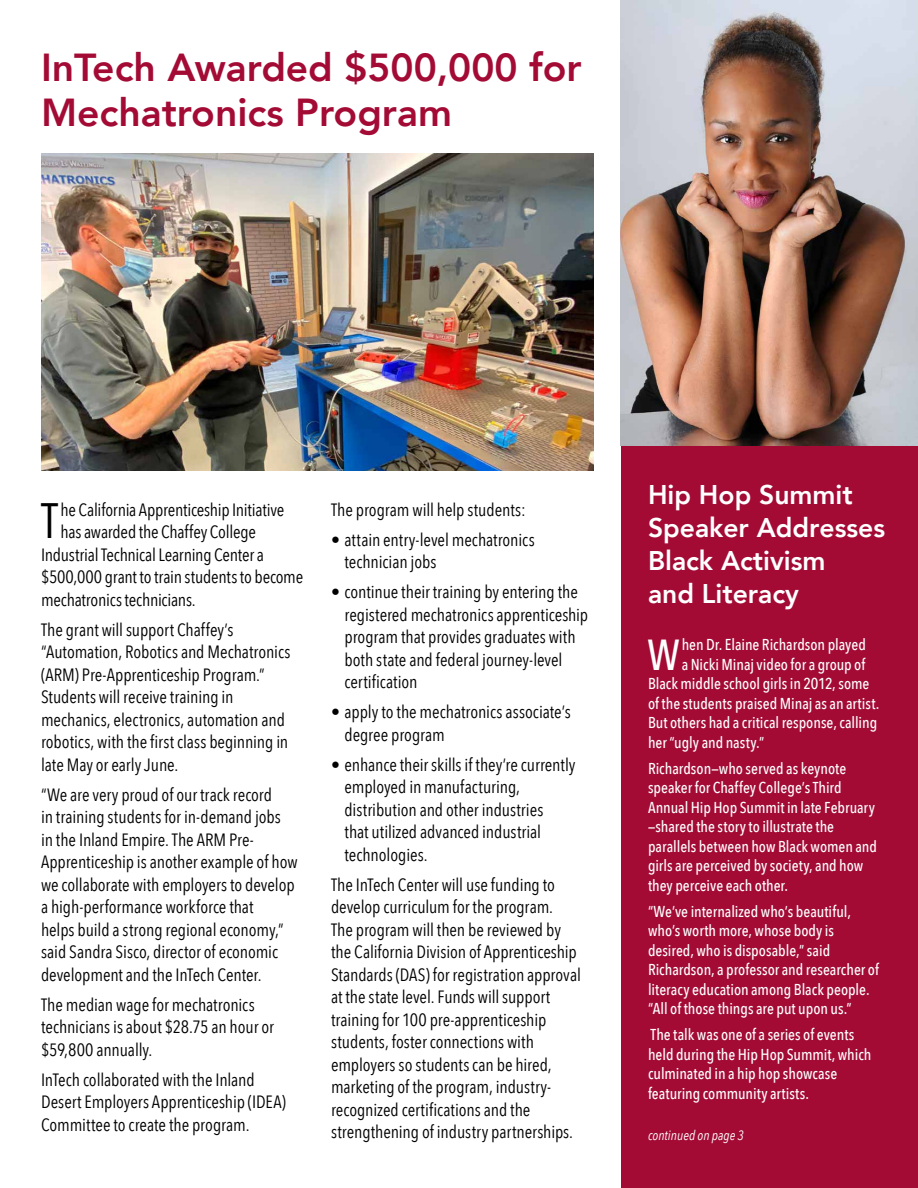
<style>
.page{position:relative;width:918px;height:1188px;background:#fff}
.page>*{position:absolute;margin:0;border:0;box-sizing:border-box;transform-origin:0 0}
.Story_-_Copy{font:49.5px "Avenir Next Condensed";color:#000}
.Story_-_Body_Copy_Wh{font:500 43.35px "Avenir Next Condensed";color:#fff}
.Story_-_Header_1{font:800 39px/45px "Avenir";color:#a30b35}
.Story_-_Header_1_whi{font:800 27px/33px "Avenir";color:#fff}
.Story_-_Copy-2{font:17.85px/22.5px "Avenir Next Condensed";letter-spacing:-.005em;color:#000}
.Story_-_Body_Copy_Wh-2{font:500 15.75px/19.5px "Avenir Next Condensed";color:#fff}
.Story_-_Cont_Note{font:italic 13.5px "Avenir Next Condensed";color:#fff}
</style>
<div class="page">
<div style="left:621px;top:0;width:296px;height:1188px;background:#a30b35"></div>
<img style="left:621px;top:0;width:296px;height:446px">
<img style="left:41px;top:153px;width:553px;height:318px">
<p class="Story_-_Header_1" style="left:41px;top:45px;width:542px">InTech Awarded $500,000 for<br>Mechatronics Program</p>
<p class="Story_-_Copy" style="left:41px;top:479px;width:18px">T</p>
<p class="Story_-_Copy-2" style="left:60px;top:497px;width:225px">he California Apprenticeship Initiative</p>
<p class="Story_-_Copy-2" style="left:60px;top:520px;width:197px">has awarded the Chaffey College</p>
<p class="Story_-_Copy-2" style="left:41px;top:542px;width:224px">Industrial Technical Learning Center a</p>
<p class="Story_-_Copy-2" style="left:41px;top:565px;width:264px">$500,000 grant to train students to become</p>
<p class="Story_-_Copy-2" style="left:41px;top:587px;width:156px">mechatronics technicians.</p>
<p class="Story_-_Copy-2" style="left:41px;top:617px;width:251px">The grant will support Chaffey’s “Automation, Robotics and Mechatronics (ARM) Pre-Apprenticeship Program.” Students will receive training in mechanics, electronics, automation and robotics, with the first class beginning in late May or early June.</p>
<p class="Story_-_Copy-2" style="left:41px;top:782px;width:258px">“We are very proud of our track record<br>in training students for in-demand jobs<br>in the Inland Empire. The ARM Pre-Apprenticeship is another example of how we collaborate with employers to develop a high-performance workforce that<br>helps build a strong regional economy,” said Sandra Sisco, director of economic development and the InTech Center.</p>
<p class="Story_-_Copy-2" style="left:41px;top:992px;width:234px">The median wage for mechatronics technicians is about $28.75 an hour or $59,800 annually.</p>
<p class="Story_-_Copy-2" style="left:41px;top:1068px;width:247px">InTech collaborated with the Inland<br>Desert Employers Apprenticeship (IDEA)<br>Committee to create the program.</p>
<p class="Story_-_Copy-2" style="left:331px;top:497px;width:196px">The program will help students:</p>
<p class="Story_-_Copy-2" style="left:345px;top:527px;width:192px;text-indent:-14px">• attain entry-level mechatronics technician jobs</p>
<p class="Story_-_Copy-2" style="left:345px;top:580px;width:245px;text-indent:-14px">• continue their training by entering the registered mechatronics apprenticeship program that provides graduates with both state and federal journey-level certification</p>
<p class="Story_-_Copy-2" style="left:345px;top:700px;width:228px;text-indent:-14px">• apply to the mechatronics associate’s degree program</p>
<p class="Story_-_Copy-2" style="left:345px;top:753px;width:233px;text-indent:-14px">• enhance their skills if they’re currently employed in manufacturing, distribution and other industries<br>that utilized advanced industrial technologies.</p>
<p class="Story_-_Copy-2" style="left:331px;top:873px;width:251px">The InTech Center will use funding to develop curriculum for the program.<br>The program will then be reviewed by the California Division of Apprenticeship Standards (DAS) for registration approval at the state level. Funds will support training for 100 pre-apprenticeship students, foster connections with employers so students can be hired, marketing of the program, industry&shy;recognized certifications and the strengthening of industry partnerships.</p>
<p class="Story_-_Header_1_whi" style="left:648px;top:478px;width:239px">Hip Hop Summit<br>Speaker Addresses<br>Black Activism<br>and Literacy</p>
<p class="Story_-_Body_Copy_Wh" style="left:647px;top:628px;width:34px">W</p>
<p class="Story_-_Body_Copy_Wh-2" style="left:682px;top:635px;width:186px">hen Dr. Elaine Richardson played</p>
<p class="Story_-_Body_Copy_Wh-2" style="left:682px;top:654px;width:185px">a Nicki Minaj video for a group of</p>
<p class="Story_-_Body_Copy_Wh-2" style="left:648px;top:674px;width:223px">Black middle school girls in 2012, some</p>
<p class="Story_-_Body_Copy_Wh-2" style="left:648px;top:693px;width:233px">of the students praised Minaj as an artist.</p>
<p class="Story_-_Body_Copy_Wh-2" style="left:648px;top:713px;width:231px">But others had a critical response, calling</p>
<p class="Story_-_Body_Copy_Wh-2" style="left:648px;top:732px;width:118px">her “ugly and nasty.”</p>
<p class="Story_-_Body_Copy_Wh-2" style="left:648px;top:758px;width:231px">Richardson—who served as keynote speaker for Chaffey College’s Third Annual Hip Hop Summit in late February —shared the story to illustrate the parallels between how Black women and girls are perceived by society, and how they perceive each other.</p>
<p class="Story_-_Body_Copy_Wh-2" style="left:648px;top:901px;width:232px">“We’ve internalized who’s beautiful, who’s worth more, whose body is desired, who is disposable,” said Richardson, a professor and researcher of literacy education among Black people. “All of those things are put upon us.”</p>
<p class="Story_-_Body_Copy_Wh-2" style="left:648px;top:1025px;width:225px">The talk was one of a series of events held during the Hip Hop Summit, which culminated in a hip hop showcase featuring community artists.</p>
<p class="Story_-_Cont_Note" style="left:648px;top:1127px;width:97px">continued on page 3</p>
</div>
